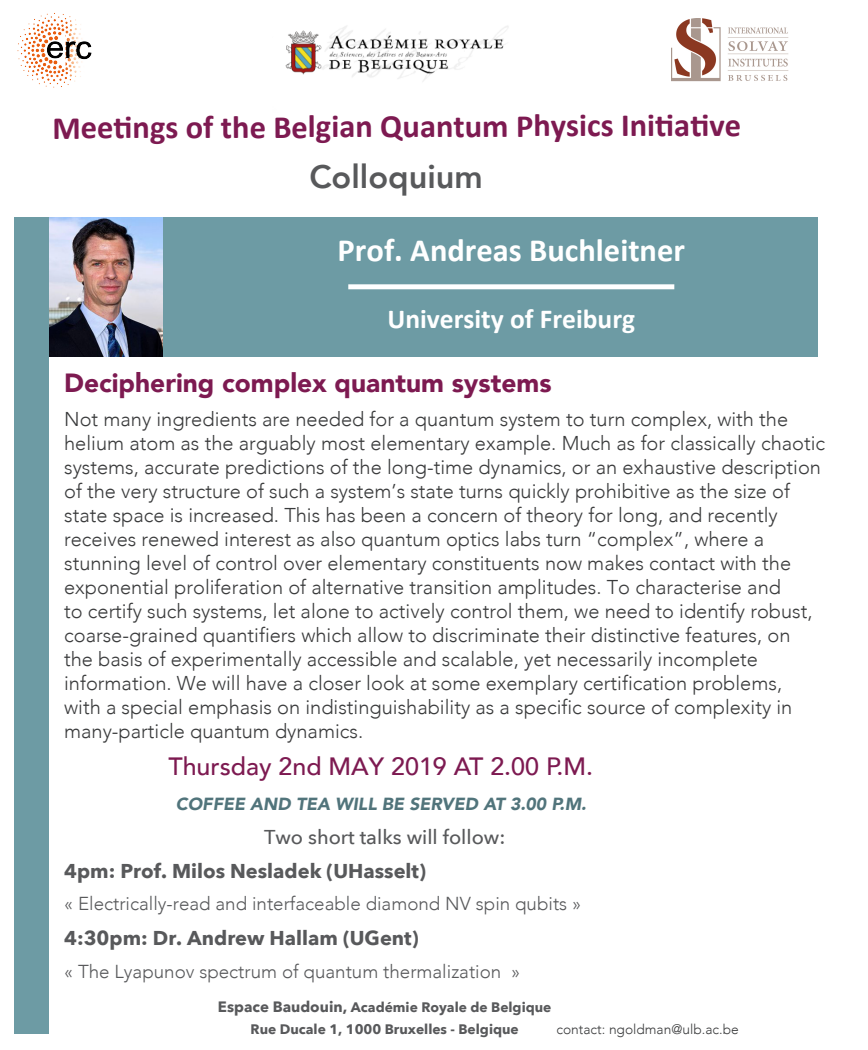
<style>
.page{position:relative;width:868px;height:1050px;background:#fff}
.page>*{position:absolute;margin:0;border:0;box-sizing:border-box;transform-origin:0 0}
.t1{font:700 32.5px "Calibri";letter-spacing:-.005em;color:#7d1a51}
.t2{font:700 32.5px "Calibri";color:#fff}
.t3{font:800 32.5px "Avenir";color:#58595b}
.t4{font:700 27.5px "Calibri";color:#fff}
.t5{font:900 26.25px "Avenir";color:#7d1a51}
.t6{font:500 25px "Avenir";color:#7d1a51}
.t7{font:300 20px/24px "Avenir";color:#3a3b3c}
.t8{font:700 20px "Avenir Next";color:#58595b}
.t9{font:500 20px "Avenir Next";color:#58595b}
.t10{font:300 18.75px "Avenir";color:#58595b}
.t11{font:italic 900 17.5px "Avenir";color:#51747b}
.t12{font:700 13.75px/21.9px "Avenir Next";color:#58595b;text-align:center}
.t13{font:300 13.75px "Avenir";color:#3a3b3c}
.s1{font-size:15px}
</style>
<div class="page">
<img style="left:49px;top:217px;width:114px;height:140px">
<img style="left:285px;top:26px;width:224px;height:55px">
<img style="left:671px;top:19px;width:118px;height:63px">
<img style="left:17px;top:13px;width:75px;height:75px">
<div style="left:163px;top:213px;width:655px;height:145px;background:#6d9ba4"></div>
<div style="left:348px;top:284px;width:326px;height:5px;background:#fff"></div>
<div style="left:47px;top:357px;width:778px;height:78px;background:#fff"></div>
<div style="left:14px;top:212px;width:35px;height:822px;background:#6d9ba4"></div>
<div style="left:11px;top:195px;width:807px;height:22px;background:#fff"></div>
<h1 class="t1" style="left:52px;top:103px;width:690px">Meetings of the Belgian Quantum Physics Initiative</h1>
<h1 class="t3" style="left:309px;top:152px;width:175px">Colloquium</h1>
<h1 class="t2" style="left:338px;top:227px;width:349px">Prof. Andreas Buchleitner</h1>
<h2 class="t4" style="left:387px;top:299px;width:249px">University of Freiburg</h2>
<h3 class="t5" style="left:64px;top:360px;width:489px">Deciphering complex quantum systems</h3>
<p class="t7" style="left:64px;top:407px;width:762px">Not many ingredients are needed for a quantum system to turn complex, with the helium atom as the arguably most elementary example. Much as for classically chaotic systems, accurate predictions of the long-time dynamics, or an exhaustive description of the very structure of such a system’s state turns quickly prohibitive as the size of state space is increased. This has been a concern of theory for long, and recently receives renewed interest as also quantum optics labs turn “complex”, where a stunning level of control over elementary constituents now makes contact with the exponential proliferation of alternative transition amplitudes. To characterise and<br>to certify such systems, let alone to actively control them, we need to identify robust, coarse-grained quantifiers which allow to discriminate their distinctive features, on<br>the basis of experimentally accessible and scalable, yet necessarily incomplete information. We will have a closer look at some exemplary certification problems,<br>with a special emphasis on indistinguishability as a specific source of complexity in many-particle quantum dynamics.</p>
<p class="t6" style="left:168px;top:745px;width:426px">Thursday 2nd MAY 2019 AT 2.00 P.M.</p>
<p class="t11" style="left:176px;top:789px;width:412px">COFFEE AND TEA WILL BE SERVED AT 3.00 P.M.</p>
<p class="t9" style="left:264px;top:819px;width:243px">Two short talks will follow:</p>
<p class="t8" style="left:64px;top:853px;width:363px">4pm: Prof. Milos Nesladek (UHasselt)</p>
<p class="t10" style="left:64px;top:893px;width:518px">« Electrically-read and interfaceable diamond NV spin qubits »</p>
<p class="t8" style="left:64px;top:920px;width:356px">4:30pm: Dr. Andrew Hallam (UGent)</p>
<p class="t10" style="left:64px;top:960px;width:457px">« The Lyapunov spectrum of quantum thermalization »</p>
<p class="t12" style="left:218px;top:996px;width:335px"><span class="s1">Espace Baudouin,</span> Académie Royale de Belgique<br>Rue Ducale 1, 1000 Bruxelles - Belgique</p>
<p class="t13" style="left:556px;top:1021px;width:184px">contact: ngoldman@ulb.ac.be</p>
</div>
